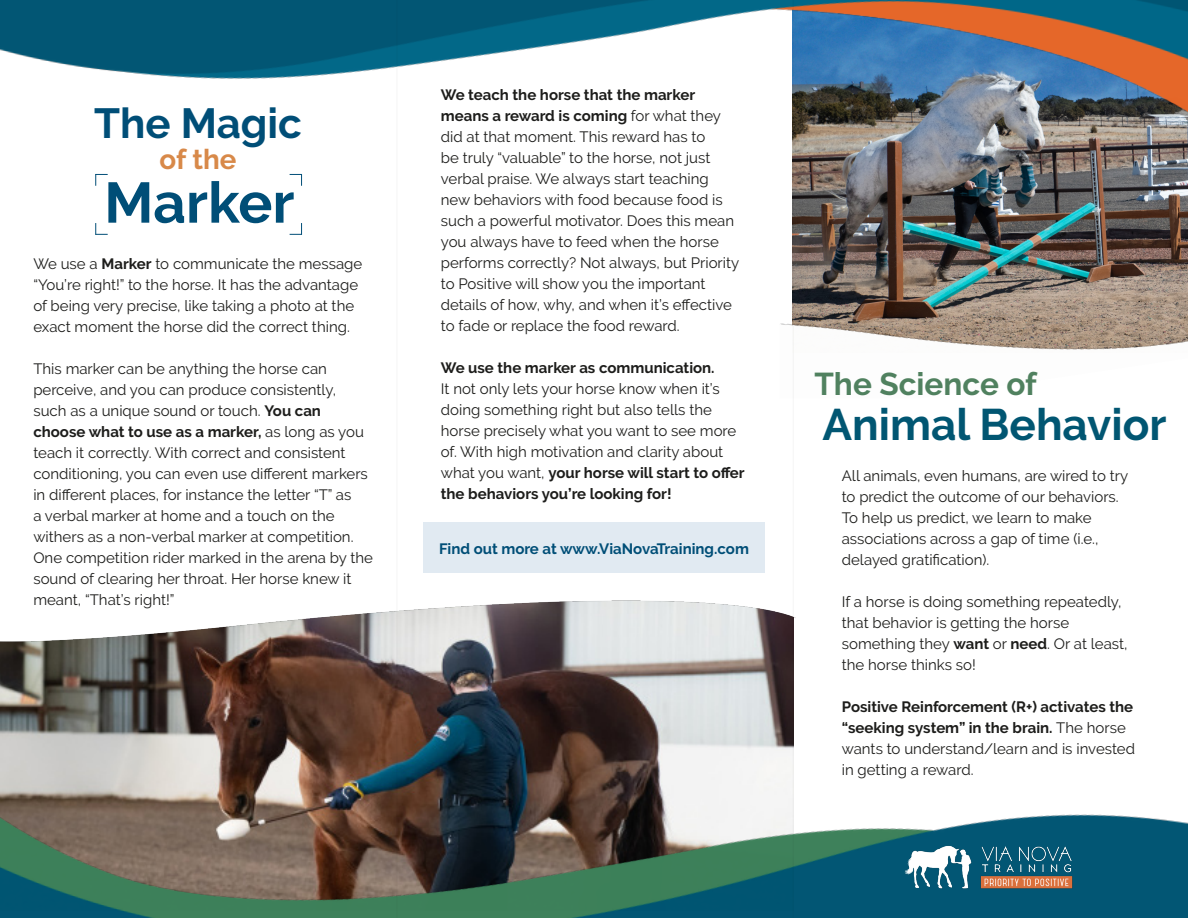
<style>
.page{position:relative;width:1188px;height:918px;background:#fff}
.page>*{position:absolute;margin:0;border:0;box-sizing:border-box;transform-origin:0 0}
.t1{font:700 57px "Raleway";color:#004e77}
.t2{font:700 44.1px "Raleway";color:#015672}
.t3{font:700 42px "Raleway";color:#004e77}
.t4{font:700 31.5px "Raleway";color:#50815f}
.t5{font:700 27.75px "Raleway";color:#d88949}
.t6{font:15px/21px "Raleway";color:#1d1d1b}
.t7{font:700 15px/21px "Raleway";color:#1d1d1b}
.t8{font:700 15px "Raleway";color:#004e77}
.s1{font-weight:700}
.s2{font-weight:400}
</style>
<div class="page">
<img style="left:0;top:679px;width:793px;height:58px">
<img style="left:0;top:737px;width:1188px;height:181px">
<img style="left:794px;top:116px;width:394px;height:164px">
<img style="left:0;top:600px;width:796px;height:79px">
<img style="left:780px;top:280px;width:408px;height:70px">
<img style="left:898px;top:839px;width:184px;height:57px">
<div style="left:423px;top:523px;width:342px;height:50px;background:#e1eaf2"></div>
<img style="left:0;top:0;width:1188px;height:116px">
<svg style="left:95px;top:174px;width:13px;height:12px"></svg>
<svg style="left:290px;top:223px;width:12px;height:12px"></svg>
<svg style="left:290px;top:174px;width:12px;height:12px"></svg>
<svg style="left:95px;top:223px;width:13px;height:12px"></svg>
<hr style="left:397px;top:0;width:1px;height:918px;background:#1d1d1b">
<hr style="left:793px;top:0;width:1px;height:918px;background:#1d1d1b">
<p class="t3" style="left:94px;top:99px;width:209px">The Magic</p>
<p class="t5" style="left:160px;top:143px;width:78px">of the</p>
<p class="t1" style="left:104px;top:170px;width:192px">Marker</p>
<p class="t6" style="left:33px;top:253px;width:330px">We use a <span class="s1">Marker</span> to communicate the message “You’re right!” to the horse. It has the advantage of being very precise, like taking a photo at the exact moment the horse did the correct thing.</p>
<p class="t6" style="left:33px;top:358px;width:341px">This marker can be anything the horse can perceive, and you can produce consistently, such as a unique sound or touch. <span class="s1">You can choose what to use as a marker,</span> as long as you teach it correctly. With correct and consistent conditioning, you can even use different markers in different places, for instance the letter “T” as<br>a verbal marker at home and a touch on the withers as a non-verbal marker at competition.<br>One competition rider marked in the arena by the sound of clearing her throat. Her horse knew it meant, “That’s right!”</p>
<p class="t6" style="left:441px;top:84px;width:300px"><span class="s1">We teach the horse that the marker means a reward is coming</span> for what they did at that moment. This reward has to<br>be truly “valuable” to the horse, not just verbal praise. We always start teaching new behaviors with food because food is such a powerful motivator. Does this mean you always have to feed when the horse performs correctly? Not always, but Priority to Positive will show you the important details of how, why, and when it’s effective to fade or replace the food reward.</p>
<p class="t6" style="left:441px;top:357px;width:305px"><span class="s1">We use the marker as communication.<br></span>It not only lets your horse know when it’s doing something right but also tells the horse precisely what you want to see more of. With high motivation and clarity about what you want, <span class="s1">your horse will start to offer the behaviors you’re looking for!</span></p>
<p class="t8" style="left:439px;top:540px;width:311px">Find out more at www.ViaNovaTraining.com</p>
<p class="t4" style="left:814px;top:366px;width:224px">The Science of</p>
<p class="t2" style="left:823px;top:399px;width:346px">Animal Behavior</p>
<p class="t6" style="left:842px;top:465px;width:288px">All animals, even humans, are wired to try to predict the outcome of our behaviors.<br>To help us predict, we learn to make associations across a gap of time (i.e., delayed gratification).</p>
<p class="t6" style="left:842px;top:591px;width:287px">If a horse is doing something repeatedly, that behavior is getting the horse something they <span class="s1">want</span> or <span class="s1">need</span>. Or at least, the horse thinks so!</p>
<p class="t7" style="left:842px;top:697px;width:295px">Positive Reinforcement (R+) activates the “seeking system” in the brain. <span class="s2">The horse wants to understand/learn and is invested in getting a reward.</span></p>
</div>
